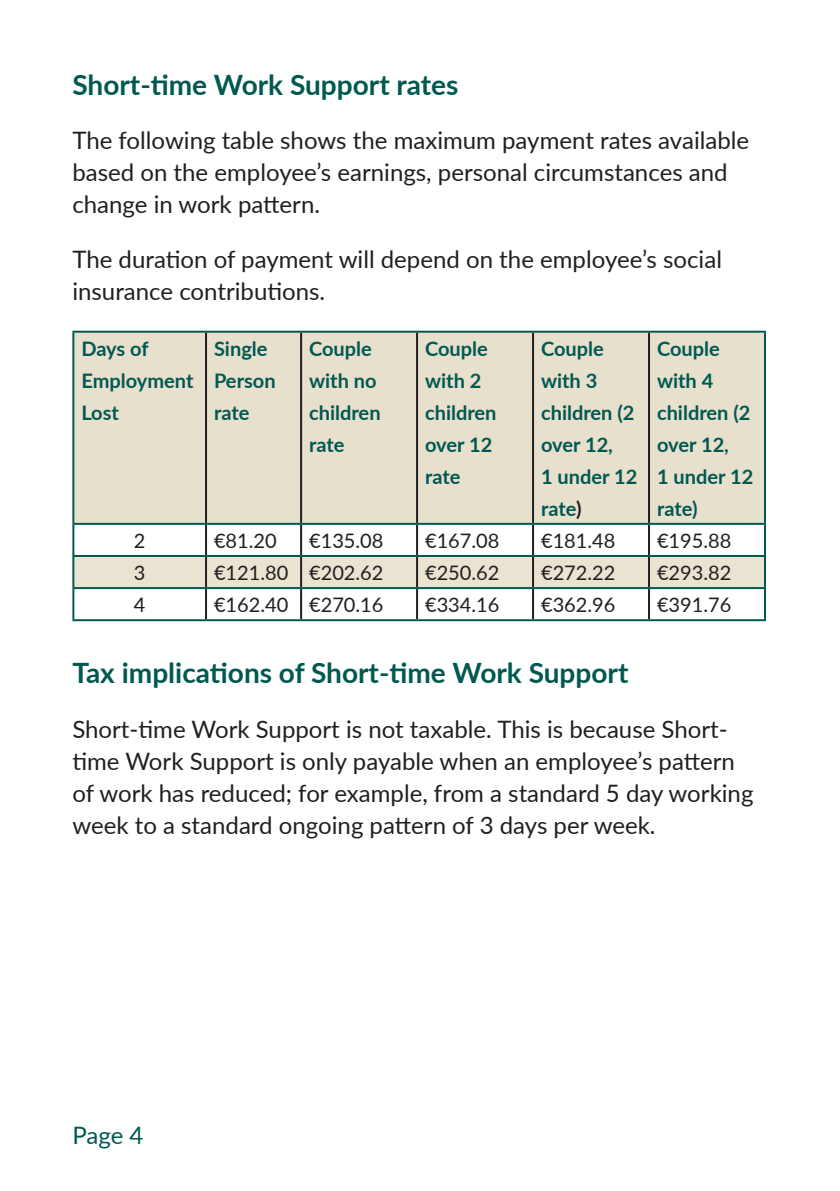
<style>
.page{position:relative;width:840px;height:1191px;background:#fff}
.page>*{position:absolute;margin:0;border:0;box-sizing:border-box;transform-origin:0 0}
.Heading_1{font:700 28px "Lato";color:#005951}
.Plain_Text_2018{font:24px/32px "Lato";color:#231f20}
.Page_numbers{font:24px "Lato";color:#005951}
.Plain_Text_2018-2{font:700 20px/32px "Lato";color:#005951}
.t1{font:20px "Lato";color:#231f20}
.s1{color:#231f20}
</style>
<div class="page">
<div style="left:74px;top:333px;width:689px;height:190px;background:#e7e0cd"></div>
<div style="left:74px;top:557px;width:689px;height:30px;background:#e9e4d2"></div>
<hr style="left:205px;top:333px;width:2px;height:190px;background:#231f20">
<hr style="left:300px;top:333px;width:2px;height:190px;background:#231f20">
<hr style="left:416px;top:333px;width:2px;height:190px;background:#231f20">
<hr style="left:531px;top:333px;width:2px;height:190px;background:#231f20">
<hr style="left:647px;top:333px;width:2px;height:190px;background:#231f20">
<hr style="left:205px;top:525px;width:2px;height:30px;background:#231f20">
<hr style="left:300px;top:525px;width:2px;height:30px;background:#231f20">
<hr style="left:416px;top:525px;width:2px;height:30px;background:#231f20">
<hr style="left:531px;top:525px;width:2px;height:30px;background:#231f20">
<hr style="left:647px;top:525px;width:2px;height:30px;background:#231f20">
<hr style="left:205px;top:557px;width:2px;height:30px;background:#231f20">
<hr style="left:300px;top:557px;width:2px;height:30px;background:#231f20">
<hr style="left:416px;top:557px;width:2px;height:30px;background:#231f20">
<hr style="left:531px;top:557px;width:2px;height:30px;background:#231f20">
<hr style="left:647px;top:557px;width:2px;height:30px;background:#231f20">
<hr style="left:205px;top:589px;width:2px;height:30px;background:#231f20">
<hr style="left:300px;top:589px;width:2px;height:30px;background:#231f20">
<hr style="left:416px;top:589px;width:2px;height:30px;background:#231f20">
<hr style="left:531px;top:589px;width:2px;height:30px;background:#231f20">
<hr style="left:647px;top:589px;width:2px;height:30px;background:#231f20">
<hr style="left:72px;top:589px;width:2px;height:30px;background:#005951">
<hr style="left:763px;top:589px;width:2px;height:30px;background:#005951">
<hr style="left:72px;top:619px;width:134px;height:2px;background:#005951">
<hr style="left:206px;top:619px;width:95px;height:2px;background:#005951">
<hr style="left:301px;top:619px;width:116px;height:2px;background:#005951">
<hr style="left:417px;top:619px;width:115px;height:2px;background:#005951">
<hr style="left:532px;top:619px;width:116px;height:2px;background:#005951">
<hr style="left:648px;top:619px;width:117px;height:2px;background:#005951">
<hr style="left:72px;top:557px;width:2px;height:30px;background:#005951">
<hr style="left:763px;top:557px;width:2px;height:30px;background:#005951">
<hr style="left:72px;top:587px;width:134px;height:2px;background:#005951">
<hr style="left:206px;top:587px;width:95px;height:2px;background:#005951">
<hr style="left:301px;top:587px;width:116px;height:2px;background:#005951">
<hr style="left:417px;top:587px;width:115px;height:2px;background:#005951">
<hr style="left:532px;top:587px;width:116px;height:2px;background:#005951">
<hr style="left:648px;top:587px;width:117px;height:2px;background:#005951">
<hr style="left:72px;top:525px;width:2px;height:30px;background:#005951">
<hr style="left:763px;top:525px;width:2px;height:30px;background:#005951">
<hr style="left:72px;top:555px;width:134px;height:2px;background:#005951">
<hr style="left:206px;top:555px;width:95px;height:2px;background:#005951">
<hr style="left:301px;top:555px;width:116px;height:2px;background:#005951">
<hr style="left:417px;top:555px;width:115px;height:2px;background:#005951">
<hr style="left:532px;top:555px;width:116px;height:2px;background:#005951">
<hr style="left:648px;top:555px;width:117px;height:2px;background:#005951">
<hr style="left:72px;top:331px;width:134px;height:2px;background:#005951">
<hr style="left:72px;top:333px;width:2px;height:190px;background:#005951">
<hr style="left:206px;top:331px;width:95px;height:2px;background:#005951">
<hr style="left:301px;top:331px;width:116px;height:2px;background:#005951">
<hr style="left:417px;top:331px;width:115px;height:2px;background:#005951">
<hr style="left:532px;top:331px;width:116px;height:2px;background:#005951">
<hr style="left:648px;top:331px;width:117px;height:2px;background:#005951">
<hr style="left:763px;top:333px;width:2px;height:190px;background:#005951">
<hr style="left:72px;top:523px;width:134px;height:2px;background:#005951">
<hr style="left:206px;top:523px;width:95px;height:2px;background:#005951">
<hr style="left:301px;top:523px;width:116px;height:2px;background:#005951">
<hr style="left:417px;top:523px;width:115px;height:2px;background:#005951">
<hr style="left:532px;top:523px;width:116px;height:2px;background:#005951">
<hr style="left:648px;top:523px;width:117px;height:2px;background:#005951">
<p class="Heading_1" style="left:72px;top:64px;width:387px">Short-time Work Support rates</p>
<p class="Plain_Text_2018" style="left:72px;top:123px;width:678px">The following table shows the maximum payment rates available based on the employee’s earnings, personal circumstances and change in work pattern.</p>
<p class="Plain_Text_2018" style="left:72px;top:242px;width:650px">The duration of payment will depend on the employee’s social insurance contributions.</p>
<p class="Plain_Text_2018-2" style="left:81px;top:332px;width:114px">Days of<br>Employment<br>Lost</p>
<p class="Plain_Text_2018-2" style="left:214px;top:332px;width:63px">Single<br>Person rate</p>
<p class="Plain_Text_2018-2" style="left:309px;top:332px;width:73px">Couple with no children rate</p>
<p class="Plain_Text_2018-2" style="left:425px;top:332px;width:73px">Couple with 2 children over 12 rate</p>
<p class="Plain_Text_2018-2" style="left:540px;top:332px;width:98px">Couple with 3 children (2 over 12,<br>1 under 12 rate<span class="s1">)</span></p>
<p class="Plain_Text_2018-2" style="left:656px;top:332px;width:98px">Couple with 4 children (2 over 12,<br>1 under 12 rate)</p>
<p class="t1" style="left:134px;top:526px;width:13px">2</p>
<p class="t1" style="left:214px;top:526px;width:64px">€81.20</p>
<p class="t1" style="left:309px;top:526px;width:76px">€135.08</p>
<p class="t1" style="left:425px;top:526px;width:76px">€167.08</p>
<p class="t1" style="left:540px;top:526px;width:76px">€181.48</p>
<p class="t1" style="left:656px;top:526px;width:76px">€195.88</p>
<p class="t1" style="left:134px;top:558px;width:13px">3</p>
<p class="t1" style="left:214px;top:558px;width:76px">€121.80</p>
<p class="t1" style="left:309px;top:558px;width:76px">€202.62</p>
<p class="t1" style="left:425px;top:558px;width:76px">€250.62</p>
<p class="t1" style="left:540px;top:558px;width:76px">€272.22</p>
<p class="t1" style="left:656px;top:558px;width:76px">€293.82</p>
<p class="t1" style="left:134px;top:590px;width:13px">4</p>
<p class="t1" style="left:214px;top:590px;width:76px">€162.40</p>
<p class="t1" style="left:309px;top:590px;width:76px">€270.16</p>
<p class="t1" style="left:425px;top:590px;width:76px">€334.16</p>
<p class="t1" style="left:540px;top:590px;width:76px">€362.96</p>
<p class="t1" style="left:656px;top:590px;width:76px">€391.76</p>
<p class="Heading_1" style="left:72px;top:652px;width:557px">Tax implications of Short-time Work Support</p>
<p class="Plain_Text_2018" style="left:72px;top:712px;width:682px">Short-time Work Support is not taxable. This is because Short&shy;time Work Support is only payable when an employee’s pattern of work has reduced; for example, from a standard 5 day working week to a standard ongoing pattern of 3 days per week.</p>
<p class="Page_numbers" style="left:72px;top:1118px;width:72px">Page 4</p>
</div>
